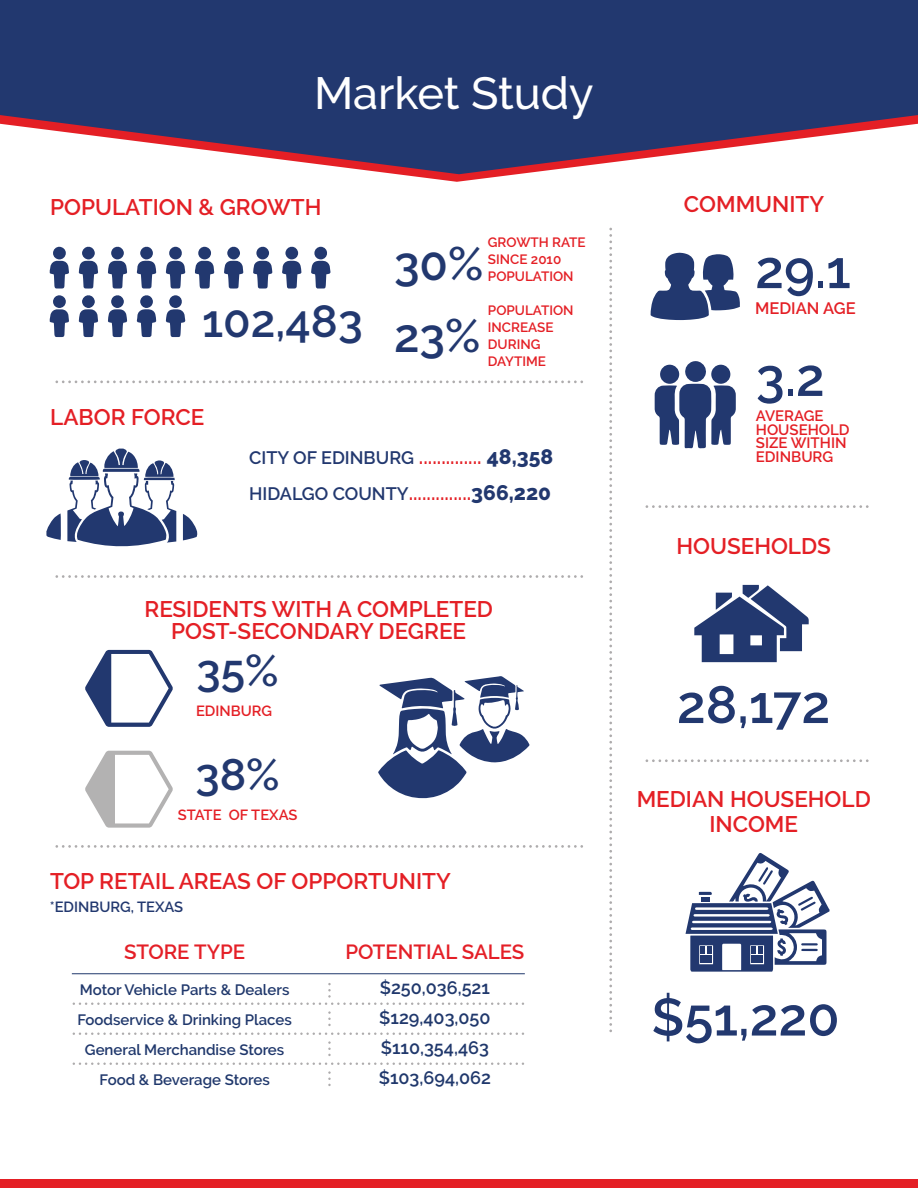
<style>
.page{position:relative;width:918px;height:1188px;background:#fff}
.page>*{position:absolute;margin:0;border:0;box-sizing:border-box;transform-origin:0 0}
.t1{font:600 52.5px "Raleway";color:#22386f}
.t2{font:600 46.5px "Raleway";color:#22386f}
.t3{font:500 45px "Raleway";color:#fff}
.t4{font:600 45px "Raleway";color:#22386f}
.t5{font:600 44.1px "Raleway";color:#22386f}
.t6{font:600 22.5px/22.5px "Raleway";color:#e41f25;text-align:center}
.t7{font:600 21px "Raleway";color:#e41f25}
.t8{font:600 20.4px "Raleway";color:#e41f27}
.t9{font:600 18px/30px "Raleway";color:#20386c;text-align:justify}
.t10{font:600 18px "Raleway";color:#22386f}
.t11{font:600 16.5px "Raleway";color:#e41f25}
.t12{font:600 15px/30px "Raleway";color:#20386c;text-align:center}
.t13{font:600 15px/13.5px "Raleway";color:#e41f25}
.t14{font:600 14.7px "Raleway";color:#e41f25}
.t15{font:600 14.7px "Raleway";color:#22386f}
.t16{font:600 13.5px/17px "Raleway";color:#e41f25}
.s1{font-size:21px;color:#e41f25}
.s2{font-weight:800;font-size:21px}
.s3{font-size:18px;color:#22386f}
.s4{font-weight:800;color:#22386f}
</style>
<div class="page">
<svg style="left:0;top:0;width:918px;height:174px;background:#464f7d"></svg>
<svg style="left:50px;top:261px;width:19px;height:28px"></svg>
<svg style="left:137px;top:261px;width:19px;height:28px"></svg>
<svg style="left:79px;top:261px;width:19px;height:28px"></svg>
<svg style="left:166px;top:261px;width:19px;height:28px"></svg>
<svg style="left:108px;top:261px;width:19px;height:28px"></svg>
<div style="left:53px;top:247px;width:13px;height:12px;background:#22386f;border-radius:50%"></div>
<div style="left:82px;top:246px;width:13px;height:13px;background:#22386f;border-radius:50%"></div>
<div style="left:140px;top:247px;width:13px;height:13px;background:#22386f;border-radius:50%"></div>
<div style="left:169px;top:247px;width:13px;height:13px;background:#22386f;border-radius:50%"></div>
<div style="left:111px;top:246px;width:13px;height:13px;background:#22386f;border-radius:50%"></div>
<svg style="left:50px;top:309px;width:19px;height:28px"></svg>
<svg style="left:137px;top:309px;width:19px;height:28px"></svg>
<svg style="left:79px;top:309px;width:19px;height:28px"></svg>
<svg style="left:166px;top:309px;width:19px;height:28px"></svg>
<svg style="left:108px;top:309px;width:19px;height:28px"></svg>
<div style="left:53px;top:295px;width:13px;height:13px;background:#22386f;border-radius:50%"></div>
<div style="left:82px;top:295px;width:13px;height:13px;background:#22386f;border-radius:50%"></div>
<div style="left:140px;top:295px;width:13px;height:13px;background:#22386f;border-radius:50%"></div>
<div style="left:169px;top:295px;width:13px;height:13px;background:#22386f;border-radius:50%"></div>
<div style="left:111px;top:295px;width:13px;height:13px;background:#22386f;border-radius:50%"></div>
<svg style="left:195px;top:261px;width:19px;height:28px"></svg>
<svg style="left:282px;top:261px;width:20px;height:28px"></svg>
<svg style="left:224px;top:261px;width:19px;height:28px"></svg>
<svg style="left:311px;top:261px;width:20px;height:28px"></svg>
<svg style="left:253px;top:261px;width:19px;height:28px"></svg>
<div style="left:198px;top:247px;width:13px;height:12px;background:#22386f;border-radius:50%"></div>
<div style="left:227px;top:246px;width:13px;height:13px;background:#22386f;border-radius:50%"></div>
<div style="left:285px;top:247px;width:13px;height:13px;background:#22386f;border-radius:50%"></div>
<div style="left:314px;top:247px;width:13px;height:13px;background:#22386f;border-radius:50%"></div>
<div style="left:256px;top:246px;width:13px;height:13px;background:#22386f;border-radius:50%"></div>
<svg style="left:655px;top:361px;width:81px;height:87px"></svg>
<div style="left:711px;top:365px;width:19px;height:19px;background:#22386f;border-radius:50%"></div>
<svg style="left:694px;top:585px;width:115px;height:77px"></svg>
<svg style="left:686px;top:853px;width:144px;height:119px"></svg>
<svg style="left:378px;top:676px;width:152px;height:122px"></svg>
<svg style="left:85px;top:650px;width:88px;height:77px"></svg>
<svg style="left:85px;top:751px;width:88px;height:77px"></svg>
<hr style="left:72px;top:974px;width:453px;height:1px;background:#20386c">
<svg style="left:73px;top:983px;width:451px;height:22px"></svg>
<svg style="left:328px;top:1011px;width:3px;height:15px"></svg>
<svg style="left:328px;top:1041px;width:3px;height:15px"></svg>
<svg style="left:328px;top:1071px;width:3px;height:15px"></svg>
<svg style="left:73px;top:1033px;width:451px;height:2px"></svg>
<svg style="left:73px;top:1063px;width:451px;height:2px"></svg>
<svg style="left:651px;top:253px;width:89px;height:67px"></svg>
<svg style="left:46px;top:513px;width:15px;height:27px"></svg>
<svg style="left:183px;top:514px;width:15px;height:26px"></svg>
<svg style="left:67px;top:449px;width:109px;height:98px"></svg>
<div style="left:0;top:1180px;width:918px;height:8px;background:#e41f25"></div>
<svg style="left:55px;top:845px;width:528px;height:3px"></svg>
<svg style="left:55px;top:575px;width:528px;height:3px"></svg>
<svg style="left:55px;top:381px;width:528px;height:2px"></svg>
<svg style="left:609px;top:228px;width:3px;height:804px"></svg>
<svg style="left:646px;top:505px;width:223px;height:3px"></svg>
<svg style="left:646px;top:759px;width:223px;height:3px"></svg>
<h3 class="t3" style="left:314px;top:68px;width:281px">Market Study</h3>
<p class="t6" style="left:50px;top:196px;width:273px">POPULATION &amp; GROWTH</p>
<p class="t6" style="left:684px;top:193px;width:142px">COMMUNITY</p>
<h3 class="t4" style="left:202px;top:295px;width:162px">102,483</h3>
<p class="t6" style="left:50px;top:406px;width:156px">LABOR FORCE</p>
<p class="t16" style="left:488px;top:234px;width:99px">GROWTH RATE<br>SINCE 2010<br>POPULATION</p>
<p class="t16" style="left:488px;top:302px;width:87px">POPULATION<br>INCREASE<br>DURING<br>DAYTIME</p>
<h2 class="t2" style="left:394px;top:237px;width:91px">30%</h2>
<h2 class="t2" style="left:394px;top:309px;width:88px">23%</h2>
<p class="t10" style="left:249px;top:447px;width:305px">CITY OF EDINBURG <span class="s1">..............</span> <span class="s2">48,358</span></p>
<p class="t7" style="left:249px;top:480px;width:303px"><span class="s3">HIDALGO COUNTY</span>..............<span class="s4">366,220</span></p>
<p class="t6" style="left:144px;top:597px;width:350px">RESIDENTS WITH A COMPLETED<br>POST-SECONDARY DEGREE</p>
<h3 class="t5" style="left:197px;top:645px;width:83px">35%</h3>
<p class="t14" style="left:196px;top:702px;width:77px">EDINBURG</p>
<h3 class="t5" style="left:196px;top:749px;width:86px">38%</h3>
<p class="t14" style="left:178px;top:806px;width:121px">STATE OF TEXAS</p>
<p class="t6" style="left:50px;top:870px;width:402px">TOP RETAIL AREAS OF OPPORTUNITY</p>
<p class="t15" style="left:50px;top:898px;width:135px">*EDINBURG, TEXAS</p>
<p class="t8" style="left:124px;top:940px;width:123px">STORE TYPE</p>
<p class="t8" style="left:345px;top:940px;width:180px">POTENTIAL SALES</p>
<p class="t9" style="left:379px;top:973px;width:114px">$250,036,521 $129,403,050 $110,354,463 $103,694,062</p>
<p class="t12" style="left:77px;top:975px;width:216px">Motor Vehicle Parts &amp; Dealers<br>Foodservice &amp; Drinking Places<br>General Merchandise Stores<br>Food &amp; Beverage Stores</p>
<h1 class="t1" style="left:755px;top:239px;width:97px">29.1</h1>
<p class="t11" style="left:755px;top:298px;width:102px">MEDIAN AGE</p>
<h1 class="t1" style="left:756px;top:347px;width:70px">3.2</h1>
<p class="t13" style="left:756px;top:409px;width:95px">AVERAGE<br>HOUSEHOLD<br>SIZE WITHIN<br>EDINBURG</p>
<p class="t6" style="left:676px;top:535px;width:156px">HOUSEHOLDS</p>
<h1 class="t1" style="left:677px;top:674px;width:155px">28,172</h1>
<p class="t6" style="left:637px;top:786px;width:236px;line-height:25.5px">MEDIAN HOUSEHOLD<br>INCOME</p>
<h1 class="t1" style="left:651px;top:987px;width:190px">$51,220</h1>
</div>
